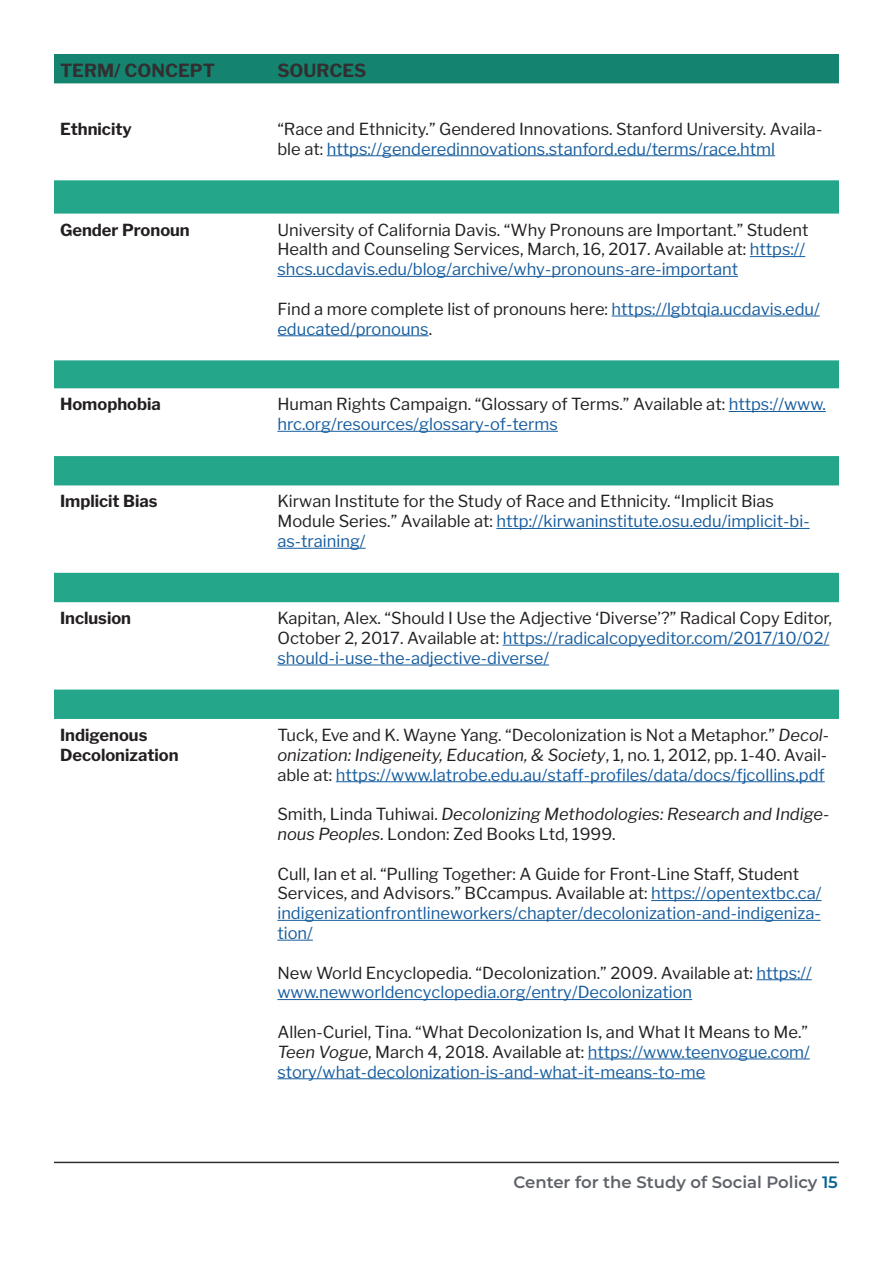
<style>
.page{position:relative;width:893px;height:1263px;background:#fff}
.page>*{position:absolute;margin:0;border:0;box-sizing:border-box;transform-origin:0 0}
.t1{font:700 18px "Libre Franklin";color:#312f30}
.t2{font:16.5px/19.8px "Libre Franklin";color:#231f20}
.t3{font:16.5px/19.8px "Libre Franklin";color:#175d9e}
.t4{font:italic 16.5px/19.8px "Libre Franklin";color:#231f20}
.t5{font:700 16.5px/19.8px "Libre Franklin";color:#231f20}
.t6{font:600 16.5px "Montserrat";color:#5f6369}
.s1{color:#175d9e}
.s2{color:#231f20}
.s3{font-style:italic}
.s4{font-style:normal}
.s5{color:#076491}
</style>
<div class="page">
<hr style="left:54px;top:1162px;width:785px;height:1px;background:#312f30">
<div style="left:54px;top:54px;width:785px;height:29px;background:#148470"></div>
<div style="left:54px;top:180px;width:785px;height:34px;background:#24a68b"></div>
<div style="left:54px;top:360px;width:785px;height:28px;background:#24a68b"></div>
<hr style="left:327px;top:155px;width:448px;height:1px;background:#175d9e">
<hr style="left:750px;top:256px;width:55px;height:1px;background:#175d9e">
<hr style="left:277px;top:276px;width:461px;height:1px;background:#175d9e">
<hr style="left:612px;top:316px;width:208px;height:1px;background:#175d9e">
<hr style="left:277px;top:335px;width:152px;height:1px;background:#175d9e">
<hr style="left:729px;top:411px;width:97px;height:1px;background:#175d9e">
<hr style="left:277px;top:431px;width:281px;height:1px;background:#175d9e">
<div style="left:54px;top:456px;width:785px;height:29px;background:#24a68b"></div>
<div style="left:54px;top:573px;width:785px;height:29px;background:#24a68b"></div>
<div style="left:54px;top:689px;width:785px;height:30px;background:#24a68b"></div>
<hr style="left:496px;top:528px;width:314px;height:1px;background:#175d9e">
<hr style="left:277px;top:548px;width:89px;height:1px;background:#175d9e">
<hr style="left:503px;top:645px;width:326px;height:1px;background:#175d9e">
<hr style="left:277px;top:665px;width:272px;height:1px;background:#175d9e">
<hr style="left:336px;top:781px;width:489px;height:1px;background:#175d9e">
<hr style="left:651px;top:900px;width:171px;height:1px;background:#175d9e">
<hr style="left:277px;top:920px;width:544px;height:1px;background:#175d9e">
<hr style="left:277px;top:940px;width:36px;height:1px;background:#175d9e">
<hr style="left:756px;top:979px;width:56px;height:1px;background:#175d9e">
<hr style="left:277px;top:999px;width:415px;height:1px;background:#175d9e">
<hr style="left:588px;top:1058px;width:222px;height:1px;background:#175d9e">
<hr style="left:277px;top:1078px;width:428px;height:1px;background:#175d9e">
<p class="t1" style="left:60px;top:60px;width:156px">TERM/ CONCEPT</p>
<p class="t1" style="left:277px;top:60px;width:91px">SOURCES</p>
<p class="t5" style="left:60px;top:119px;width:73px">Ethnicity</p>
<p class="t2" style="left:277px;top:119px;width:546px">“Race and Ethnicity.” Gendered Innovations. Stanford University. Availa&shy;ble at: <span class="s1">https://genderedinnovations.stanford.edu/terms/race.html</span></p>
<p class="t5" style="left:60px;top:220px;width:131px">Gender Pronoun</p>
<p class="t2" style="left:277px;top:220px;width:532px">University of California Davis. “Why Pronouns are Important.” Student<br>Health and Counseling Services, March, 16, 2017. Available at: <span class="s1">https:// shcs.ucdavis.edu/blog/archive/why-pronouns-are-important</span></p>
<p class="t3" style="left:277px;top:299px;width:544px"><span class="s2">Find a more complete list of pronouns here:</span> https://lgbtqia.ucdavis.edu/ educated/pronouns<span class="s2">.</span></p>
<p class="t5" style="left:60px;top:394px;width:102px">Homophobia</p>
<p class="t2" style="left:277px;top:394px;width:550px">Human Rights Campaign. “Glossary of Terms.” Available at: <span class="s1">https://www. hrc.org/resources/glossary-of-terms</span></p>
<p class="t5" style="left:60px;top:492px;width:99px">Implicit Bias</p>
<p class="t2" style="left:277px;top:491px;width:534px">Kirwan Institute for the Study of Race and Ethnicity. “Implicit Bias<br>Module Series.” Available at: <span class="s1">http://kirwaninstitute.osu.edu/implicit-bi&shy;as-training/</span></p>
<p class="t5" style="left:60px;top:608px;width:73px">Inclusion</p>
<p class="t2" style="left:277px;top:608px;width:556px">Kapitan, Alex. “Should I Use the Adjective ‘Diverse’?” Radical Copy Editor,<br>October 2, 2017. Available at: <span class="s1">https://radicalcopyeditor.com/2017/10/02/ should-i-use-the-adjective-diverse/</span></p>
<p class="t5" style="left:60px;top:725px;width:120px">Indigenous<br>Decolonization</p>
<p class="t2" style="left:277px;top:725px;width:553px;text-align:justify">Tuck, Eve and K. Wayne Yang. “Decolonization is Not a Metaphor.” <span class="s3">Decol&shy;onization: Indigeneity, Education, &amp; Society</span>, 1, no. 1, 2012, pp. 1-40. Avail&shy;able at: <span class="s1">https://www.latrobe.edu.au/staff-profiles/data/docs/fjcollins.pdf</span></p>
<p class="t4" style="left:277px;top:804px;width:554px"><span class="s4">Smith, Linda Tuhiwai.</span> Decolonizing Methodologies: Research and Indige&shy;nous Peoples<span class="s4">. London: Zed Books Ltd, 1999.</span></p>
<p class="t2" style="left:277px;top:864px;width:546px">Cull, Ian et al. “Pulling Together: A Guide for Front-Line Staff, Student Services, and Advisors.” BCcampus. Available at: <span class="s1">https://opentextbc.ca/ indigenizationfrontlineworkers/chapter/decolonization-and-indigeniza&shy;tion/</span></p>
<p class="t3" style="left:277px;top:963px;width:536px"><span class="s2">New World Encyclopedia. “Decolonization.” 2009. Available at:</span> https:// www.newworldencyclopedia.org/entry/Decolonization</p>
<p class="t2" style="left:277px;top:1022px;width:534px;text-align:justify">Allen-Curiel, Tina. “What Decolonization Is, and What It Means to Me.” <span class="s3">Teen Vogue</span>, March 4, 2018. Available at: <span class="s1">https://www.teenvogue.com/ story/what-decolonization-is-and-what-it-means-to-me</span></p>
<p class="t6" style="left:513px;top:1170px;width:326px">Center for the Study of Social Policy <span class="s5">15</span></p>
</div>
